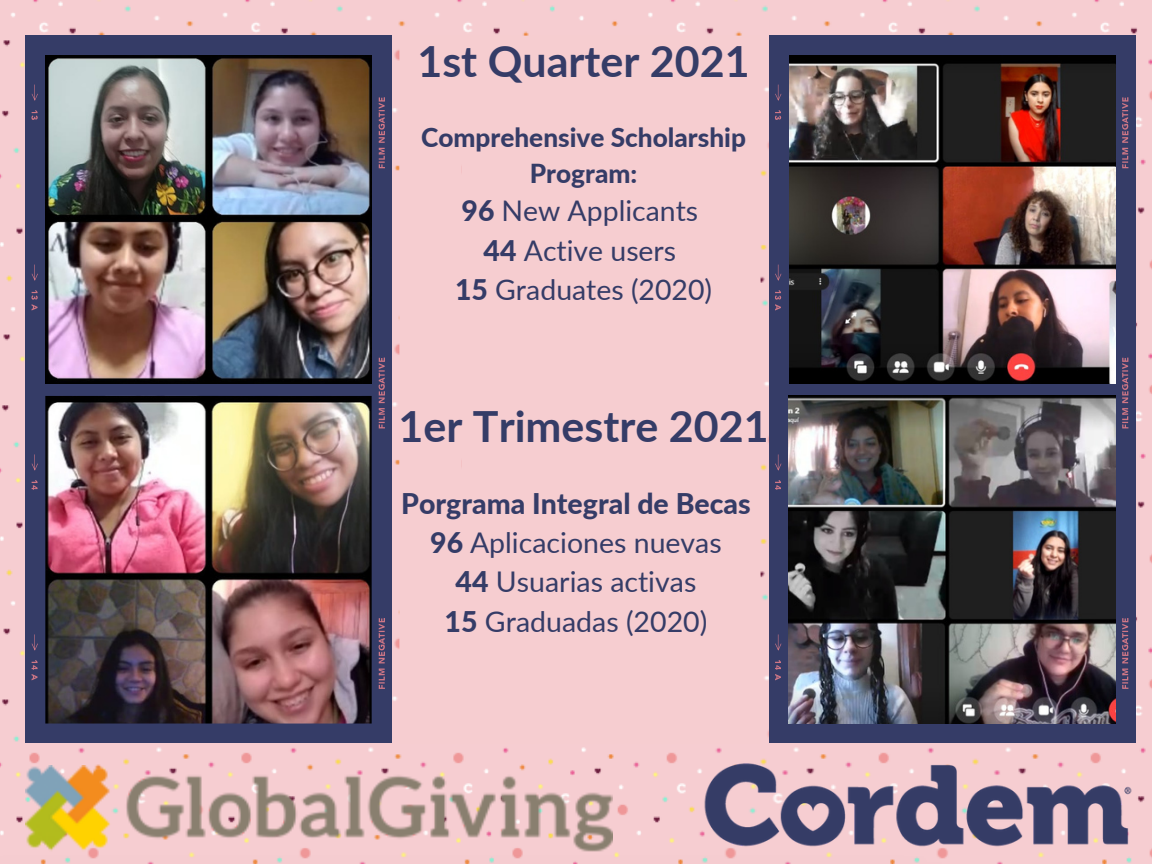
<style>
.page{position:relative;width:1152px;height:864px;background:#f6cdd1}
.page>*{position:absolute;margin:0;border:0;box-sizing:border-box;transform-origin:0 0}
.t1{font:700 43.05px "Lato";color:#353c67}
.t2{font:28.5px "Lato";color:#353c67}
.t3{font:800 28.5px "Lato";color:#353c67}
.t4{font:28.35px "Lato";color:#353c67}
.t5{font:800 26.25px "Lato";color:#353c67}
.s1{font-weight:800}
</style>
<div class="page">
<img style="left:700px;top:754px;width:436px;height:110px">
<div style="left:462px;top:36px;width:299px;height:708px;background:#f6cdd0"></div>
<div style="left:399px;top:36px;width:63px;height:708px;background:#f6cdd0"></div>
<div style="left:25px;top:36px;width:367px;height:707px;background:#353c67"></div>
<img style="left:45px;top:689px;width:327px;height:35px">
<img style="left:46px;top:56px;width:326px;height:29px">
<img style="left:31px;top:85px;width:354px;height:604px">
<img style="left:25px;top:766px;width:588px;height:87px">
<div style="left:769px;top:36px;width:366px;height:707px;background:#353c67"></div>
<img style="left:789px;top:689px;width:326px;height:35px">
<img style="left:789px;top:56px;width:326px;height:29px">
<img style="left:775px;top:85px;width:353px;height:604px">
<p class="t1" style="left:417px;top:35px;width:334px">1st Quarter 2021</p>
<p class="t5" style="left:421px;top:121px;width:326px">Comprehensive Scholarship</p>
<p class="t5" style="left:530px;top:157px;width:109px">Program:</p>
<p class="t4" style="left:462px;top:193px;width:238px"><span class="s1">96</span> New Applicants</p>
<p class="t4" style="left:484px;top:233px;width:194px"><span class="s1">44</span> Active users</p>
<p class="t4" style="left:455px;top:272px;width:259px"><span class="s1">15</span> Graduates (2020)</p>
<p class="t1" style="left:399px;top:399px;width:372px">1er Trimestre 2021</p>
<p class="t3" style="left:401px;top:486px;width:351px">Porgrama Integral de Becas</p>
<p class="t2" style="left:430px;top:525px;width:293px"><span class="s1">96</span> Aplicaciones nuevas</p>
<p class="t2" style="left:456px;top:564px;width:242px"><span class="s1">44</span> Usuarias activas</p>
<p class="t2" style="left:445px;top:604px;width:264px"><span class="s1">15</span> Graduadas (2020)</p>
</div>
